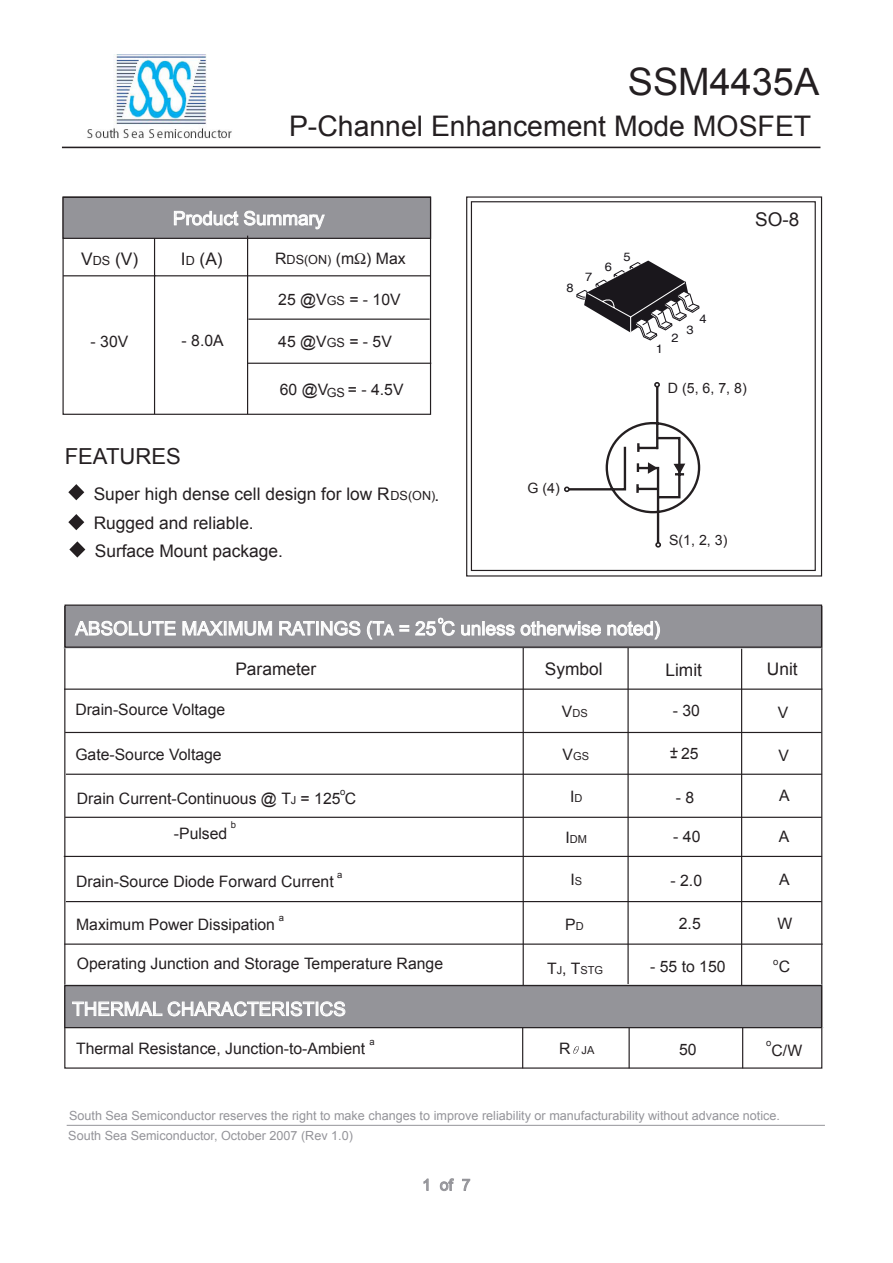
<style>
.page{position:relative;width:893px;height:1263px;background:#fff}
.page>*{position:absolute;margin:0;border:0;box-sizing:border-box;transform-origin:0 0}
.t1{font:37.8px "Arial";color:#241f21}
.t2{font:28.35px "Arial";color:#241f21}
.t3{font:22.05px "Arial";color:#241f21}
.t4{font:18.9px "Arial";color:#fff}
.t5{font:18.9px "Arial";color:#241f21}
.t6{font:17.4px/30px "Arial";color:#241f21}
.t7{font:15.75px "Arial";color:#241f21}
.t8{font:15.75px "Arial";color:#949499}
.t9{font:14.25px "Arial";color:#241f21}
.t10{font:12.6px/20.5px "Arial";color:#949499}
.t11{font:12px "Helvetica";color:#1a171c;scale:1.06 1}
.t12{font:11.1px "Arial";color:#241f21}
.t13{font:9.45px "Arial";color:#241f21}
.s1{font-size:12.6px}
.s2{font-size:14.25px}
.s3{font-size:11.1px}
.s4{font-size:15.75px}
</style>
<div class="page">
<img style="left:87px;top:54px;width:145px;height:85px">
<hr style="left:62px;top:147px;width:758px;height:1px;background:#241f21">
<div style="left:62px;top:196px;width:369px;height:219px;border:1px solid #241f21"></div>
<hr style="left:154px;top:236px;width:1px;height:178px;background:#241f21">
<hr style="left:63px;top:275px;width:367px;height:1px;background:#241f21">
<div style="left:63px;top:197px;width:367px;height:41px;background:#949499"></div>
<div style="left:62px;top:197px;width:369px;height:42px;border:1px solid #241f21"></div>
<svg style="left:174px;top:211px;width:64px;height:14px"></svg>
<svg style="left:244px;top:211px;width:81px;height:18px"></svg>
<hr style="left:247px;top:236px;width:1px;height:178px;background:#241f21">
<svg style="left:466px;top:196px;width:357px;height:381px"></svg>
<hr style="left:67px;top:1125px;width:758px;height:1px;background:#949499">
<svg style="left:424px;top:1179px;width:5px;height:12px"></svg>
<svg style="left:440px;top:1178px;width:14px;height:13px"></svg>
<svg style="left:462px;top:1179px;width:8px;height:12px"></svg>
<svg style="left:64px;top:604px;width:759px;height:465px"></svg>
<div style="left:65px;top:985px;width:756px;height:43px;background:#949499"></div>
<div style="left:64px;top:985px;width:758px;height:43px;border:1px solid #241f21"></div>
<svg style="left:75px;top:621px;width:101px;height:15px;background:#bababd"></svg>
<svg style="left:183px;top:621px;width:89px;height:15px"></svg>
<svg style="left:279px;top:621px;width:81px;height:15px"></svg>
<svg style="left:367px;top:621px;width:27px;height:18px"></svg>
<svg style="left:400px;top:625px;width:9px;height:6px"></svg>
<svg style="left:461px;top:621px;width:54px;height:15px"></svg>
<svg style="left:521px;top:621px;width:80px;height:15px"></svg>
<svg style="left:607px;top:621px;width:53px;height:18px"></svg>
<svg style="left:72px;top:1001px;width:90px;height:15px"></svg>
<svg style="left:168px;top:1001px;width:117px;height:15px"></svg>
<div style="left:286px;top:1002px;width:3px;height:14px;border:1px solid #fff"></div>
<svg style="left:291px;top:1001px;width:54px;height:15px"></svg>
<svg style="left:415px;top:618px;width:40px;height:18px"></svg>
<svg style="left:573px;top:1046px;width:6px;height:8px"></svg>
<svg style="left:564px;top:382px;width:137px;height:166px"></svg>
<svg style="left:68px;top:484px;width:16px;height:16px"></svg>
<svg style="left:68px;top:514px;width:16px;height:16px"></svg>
<svg style="left:69px;top:541px;width:16px;height:16px"></svg>
<hr style="left:248px;top:319px;width:182px;height:1px;background:#241f21">
<hr style="left:248px;top:363px;width:183px;height:1px;background:#241f21">
<svg style="left:576px;top:261px;width:124px;height:80px"></svg>
<h1 class="t1" style="left:628px;top:57px;width:193px">SSM4435A</h1>
<h2 class="t2" style="left:289px;top:108px;width:524px">P-Channel Enhancement Mode MOSFET</h2>
<p class="t4" style="left:173px;top:206px;width:153px">Product Summary</p>
<p class="t5" style="left:755px;top:207px;width:46px">SO-8</p>
<p class="t6" style="left:81px;top:244px;width:59px">V<span class="s1">DS</span> (V)</p>
<p class="t6" style="left:181px;top:244px;width:43px">I<span class="s1">D</span> (A)</p>
<p class="t7" style="left:91px;top:331px;width:39px">- 30V</p>
<p class="t7" style="left:182px;top:330px;width:44px">- 8.0A</p>
<p class="t7" style="left:275px;top:248px;width:132px">R<span class="s1">DS(ON)</span> (m ) Max</p>
<p class="t7" style="left:278px;top:289px;width:124px">25 @V<span class="s1">GS</span> = - 10V</p>
<p class="t7" style="left:278px;top:331px;width:115px">45 @V<span class="s1">GS</span> = - 5V</p>
<p class="t11" style="left:567px;top:280px;width:8px">8</p>
<p class="t11" style="left:585px;top:270px;width:8px">7</p>
<p class="t11" style="left:605px;top:260px;width:8px">6</p>
<p class="t11" style="left:624px;top:250px;width:8px">5</p>
<p class="t11" style="left:656px;top:342px;width:8px">1</p>
<p class="t11" style="left:672px;top:331px;width:8px">2</p>
<p class="t11" style="left:699px;top:312px;width:8px">4</p>
<p class="t11" style="left:687px;top:322px;width:8px">3</p>
<p class="t7" style="left:280px;top:379px;width:125px">60 @V<sub>GS</sub> = - 4.5V</p>
<p class="t9" style="left:668px;top:379px;width:80px">D (5, 6, 7, 8)</p>
<h3 class="t3" style="left:65px;top:442px;width:118px">FEATURES</h3>
<p class="t6" style="left:94px;top:479px;width:347px">Super high dense cell design for low R<span class="s1">DS(ON)</span>.<br>Rugged and reliable.</p>
<p class="t6" style="left:95px;top:536px;width:190px">Surface Mount package.</p>
<p class="t9" style="left:528px;top:479px;width:34px">G (4)</p>
<p class="t9" style="left:669px;top:530px;width:60px">S(1, 2, 3)</p>
<p class="t4" style="left:75px;top:616px;width:586px">ABSOLUTE MAXIMUM RATINGS (T<span class="s2">A</span> = 25 C unless otherwise noted)</p>
<p class="t6" style="left:235px;top:654px;width:82px">Parameter</p>
<p class="t6" style="left:545px;top:654px;width:59px">Symbol</p>
<p class="t6" style="left:665px;top:655px;width:38px">Limit</p>
<p class="t6" style="left:767px;top:654px;width:32px">Unit</p>
<p class="t7" style="left:75px;top:699px;width:151px">Drain-Source Voltage</p>
<p class="t7" style="left:75px;top:744px;width:148px">Gate-Source Voltage</p>
<p class="t7" style="left:77px;top:788px;width:281px">Drain Current-Continuous @ T<span class="s3">J</span> = 125 C</p>
<p class="t7" style="left:174px;top:823px;width:55px">-Pulsed</p>
<p class="t7" style="left:76px;top:871px;width:259px">Drain-Source Diode Forward Current</p>
<p class="t7" style="left:76px;top:914px;width:200px">Maximum Power Dissipation</p>
<p class="t7" style="left:77px;top:953px;width:368px">Operating Junction and Storage Temperature Range</p>
<p class="t13" style="left:340px;top:785px;width:7px">o</p>
<p class="t13" style="left:231px;top:818px;width:7px">b</p>
<p class="t13" style="left:337px;top:869px;width:7px">a</p>
<p class="t13" style="left:279px;top:911px;width:7px">a</p>
<p class="t4" style="left:72px;top:996px;width:275px">THERMAL CHARACTERISTICS</p>
<p class="t13" style="left:369px;top:1035px;width:7px">a</p>
<p class="t7" style="left:76px;top:1038px;width:291px">Thermal Resistance, Junction-to-Ambient</p>
<p class="t12" style="left:562px;top:705px;width:27px"><span class="s4">V</span>DS</p>
<p class="t12" style="left:563px;top:749px;width:28px"><span class="s4">V</span>GS</p>
<p class="t7" style="left:570px;top:786px;width:14px">I<span class="s3">D</span></p>
<p class="t12" style="left:565px;top:832px;width:23px"><span class="s4">I</span>DM</p>
<p class="t7" style="left:570px;top:869px;width:13px">I<span class="s3">S</span></p>
<p class="t7" style="left:565px;top:915px;width:20px">P<span class="s3">D</span></p>
<p class="t12" style="left:547px;top:963px;width:57px"><span class="s4">T</span>J<span class="s4">, T</span>STG</p>
<p class="t12" style="left:559px;top:1043px;width:37px"><span class="s4">R</span> JA</p>
<p class="t7" style="left:673px;top:700px;width:29px">- 30</p>
<p class="t7" style="left:778px;top:702px;width:12px">V</p>
<p class="t7" style="left:778px;top:745px;width:12px">V</p>
<p class="t7" style="left:779px;top:785px;width:12px">A</p>
<p class="t7" style="left:779px;top:826px;width:12px">A</p>
<p class="t7" style="left:779px;top:869px;width:12px">A</p>
<p class="t7" style="left:681px;top:743px;width:19px">25</p>
<h3 class="t3" style="left:669px;top:741px;width:11px">-<sup>+</sup></h3>
<p class="t7" style="left:676px;top:787px;width:20px">- 8</p>
<p class="t7" style="left:673px;top:826px;width:29px">- 40</p>
<p class="t7" style="left:671px;top:870px;width:33px">- 2.0</p>
<p class="t7" style="left:679px;top:913px;width:23px">2.5</p>
<p class="t7" style="left:650px;top:957px;width:77px">- 55 to 150</p>
<p class="t7" style="left:777px;top:913px;width:16px">W</p>
<p class="t7" style="left:779px;top:956px;width:13px">C</p>
<p class="t13" style="left:773px;top:955px;width:7px">o</p>
<p class="t7" style="left:679px;top:1039px;width:19px">50</p>
<p class="t13" style="left:766px;top:1037px;width:7px">o</p>
<p class="t7" style="left:772px;top:1040px;width:32px">C/W</p>
<p class="t10" style="left:68px;top:1105px;width:713px">South Sea Semiconductor reserves the right to make changes to improve reliability or manufacturability without advance notice.<br>South Sea Semiconductor, October 2007 (Rev 1.0)</p>
<p class="t8" style="left:422px;top:1174px;width:50px">1 of 7</p>
</div>
